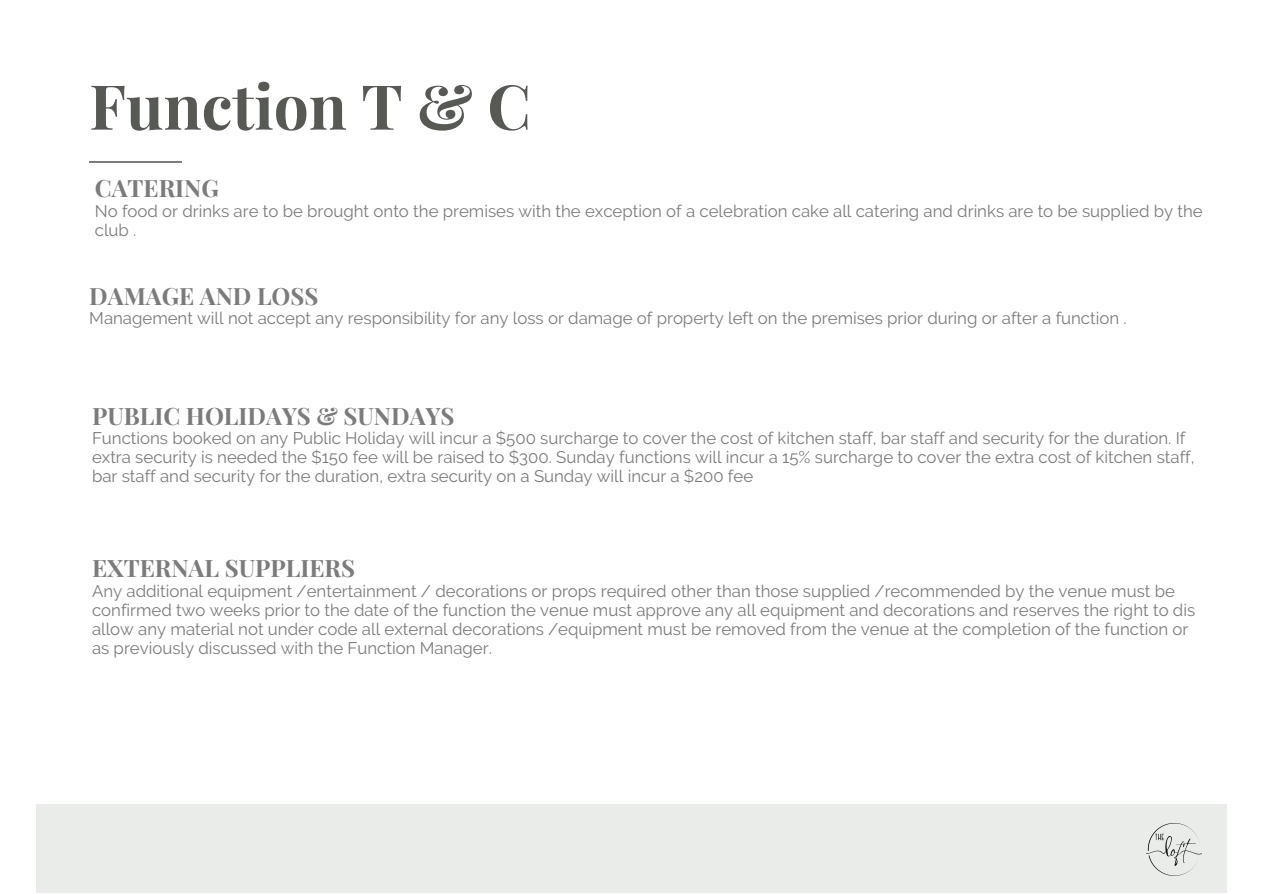
<style>
.page{position:relative;width:1263px;height:894px;background:#fff}
.page>*{position:absolute;margin:0;border:0;box-sizing:border-box;transform-origin:0 0}
.t1{font:700 61.95px "Playfair Display";color:#575954}
.t2{font:700 23.85px "Playfair Display";color:#7b7b7b}
.t3{font:16.8px/19px "Raleway";color:#7b7b7b}
</style>
<div class="page">
<div style="left:36px;top:804px;width:1190px;height:88px;background:#eaecea"></div>
<hr style="left:89px;top:162px;width:93px;height:1px;background:#7b7b7b">
<img style="left:1146px;top:823px;width:55px;height:51px">
<h1 class="t1" style="left:89px;top:63px;width:443px">Function T &amp; C</h1>
<p class="t2" style="left:95px;top:171px;width:126px">CATERING</p>
<p class="t3" style="left:95px;top:201px;width:1109px">No food or drinks are to be brought onto the premises with the exception of a celebration cake all catering and drinks are to be supplied by the club .</p>
<p class="t2" style="left:89px;top:279px;width:231px">DAMAGE AND LOSS</p>
<p class="t3" style="left:89px;top:308px;width:1039px">Management will not accept any responsibility for any loss or damage of property left on the premises prior during or after a function .</p>
<p class="t2" style="left:92px;top:399px;width:364px">PUBLIC HOLIDAYS &amp; SUNDAYS</p>
<p class="t3" style="left:92px;top:429px;width:1104px">Functions booked on any Public Holiday will incur a $500 surcharge to cover the cost of kitchen staff, bar staff and security for the duration. If extra security is needed the $150 fee will be raised to $300. Sunday functions will incur a 15% surcharge to cover the extra cost of kitchen staff, bar staff and security for the duration, extra security on a Sunday will incur a $200 fee</p>
<p class="t2" style="left:92px;top:551px;width:265px">EXTERNAL SUPPLIERS</p>
<p class="t3" style="left:92px;top:581px;width:1105px">Any additional equipment /entertainment / decorations or props required other than those supplied /recommended by the venue must be confirmed two weeks prior to the date of the function the venue must approve any all equipment and decorations and reserves the right to dis allow any material not under code all external decorations /equipment must be removed from the venue at the completion of the function or as previously discussed with the Function Manager.</p>
</div>
